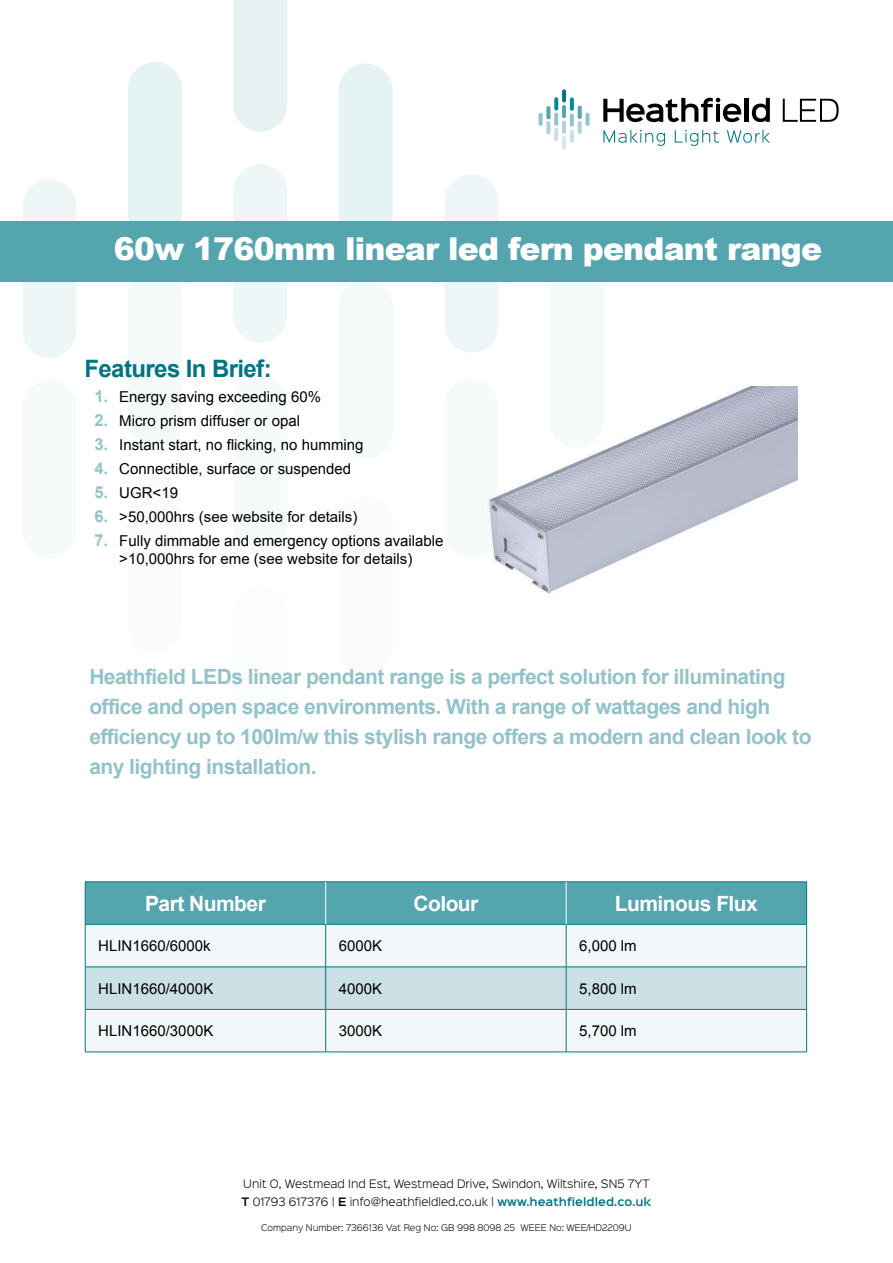
<style>
.page{position:relative;width:893px;height:1263px;background:#fff}
.page>*{position:absolute;margin:0;border:0;box-sizing:border-box;transform-origin:0 0}
.t1{font:900 31.5px "Arial";letter-spacing:-.025em;color:#fff}
.t2{font:700 24px "Arial";letter-spacing:-.025em;color:#007480}
.t3{font:700 21px/30px "Arial";letter-spacing:-.025em;color:#94c2c9}
.t4{font:700 21px "Arial";letter-spacing:-.025em;color:#fff}
.t5{font:15px/18px "Arial";color:#000;text-align:center}
.t6{font:300 10.5px/18px "Sinkin Sans 300";color:#000}
.t7{font:300 8.25px "Sinkin Sans 300";color:#000}
.s1{font-weight:700;font-size:16.5px;color:#94c2c9}
.s2{font-family:"Sinkin Sans 600";font-weight:600}
.s3{font-family:"Sinkin Sans 600";font-weight:600;color:#007480}
</style>
<div class="page">
<div style="left:550px;top:282px;width:53px;height:104px;background:#f4f9f9"></div>
<div style="left:339px;top:64px;width:54px;height:157px;background:#e6f3f4"></div>
<div style="left:339px;top:282px;width:53px;height:176px;background:#f4f9f9"></div>
<svg style="left:445px;top:174px;width:53px;height:179px;background:#eff6f7"></svg>
<svg style="left:23px;top:179px;width:53px;height:179px;background:#eff6f7"></svg>
<div style="left:128px;top:282px;width:54px;height:165px;background:#f4f9f9"></div>
<div style="left:128px;top:62px;width:54px;height:159px;background:#e6f3f4"></div>
<div style="left:233px;top:0;width:54px;height:132px;background:#e6f1f2"></div>
<svg style="left:233px;top:164px;width:54px;height:178px;background:#eff6f7"></svg>
<svg style="left:539px;top:89px;width:50px;height:60px"></svg>
<svg style="left:603px;top:98px;width:138px;height:24px"></svg>
<hr style="left:744px;top:98px;width:4px;height:24px;background:#000">
<svg style="left:752px;top:98px;width:18px;height:24px"></svg>
<svg style="left:783px;top:99px;width:56px;height:23px"></svg>
<svg style="left:603px;top:130px;width:62px;height:16px"></svg>
<svg style="left:675px;top:130px;width:44px;height:16px"></svg>
<svg style="left:727px;top:130px;width:43px;height:13px"></svg>
<img style="left:487px;top:386px;width:310px;height:208px">
<div style="left:0;top:221px;width:893px;height:61px;background:#55a5af"></div>
<div style="left:86px;top:882px;width:720px;height:42px;background:#55a5af"></div>
<div style="left:87px;top:925px;width:719px;height:126px;background:#f2f8f9"></div>
<div style="left:86px;top:968px;width:720px;height:41px;background:#cae0e4"></div>
<hr style="left:85px;top:924px;width:1px;height:43px;background:#007480">
<hr style="left:325px;top:924px;width:1px;height:43px;background:#007480">
<hr style="left:566px;top:924px;width:1px;height:43px;background:#007480">
<hr style="left:806px;top:924px;width:1px;height:43px;background:#007480">
<hr style="left:85px;top:967px;width:241px;height:1px;background:#007480">
<hr style="left:85px;top:967px;width:1px;height:42px;background:#007480">
<hr style="left:326px;top:967px;width:240px;height:1px;background:#007480">
<hr style="left:325px;top:967px;width:1px;height:42px;background:#007480">
<hr style="left:566px;top:967px;width:241px;height:1px;background:#007480">
<hr style="left:566px;top:967px;width:1px;height:42px;background:#007480">
<hr style="left:806px;top:967px;width:1px;height:42px;background:#007480">
<hr style="left:85px;top:1009px;width:241px;height:1px;background:#007480">
<hr style="left:85px;top:1009px;width:1px;height:43px;background:#007480">
<hr style="left:326px;top:1009px;width:240px;height:1px;background:#007480">
<hr style="left:325px;top:1009px;width:1px;height:43px;background:#007480">
<hr style="left:566px;top:1009px;width:241px;height:1px;background:#007480">
<hr style="left:566px;top:1009px;width:1px;height:43px;background:#007480">
<hr style="left:806px;top:1009px;width:1px;height:43px;background:#007480">
<hr style="left:85px;top:1052px;width:241px;height:1px;background:#007480">
<hr style="left:326px;top:1052px;width:240px;height:1px;background:#007480">
<hr style="left:566px;top:1052px;width:241px;height:1px;background:#007480">
<hr style="left:85px;top:881px;width:241px;height:1px;background:#007480">
<hr style="left:85px;top:882px;width:1px;height:42px;background:#007480">
<hr style="left:326px;top:881px;width:240px;height:1px;background:#007480">
<hr style="left:566px;top:881px;width:241px;height:1px;background:#007480">
<hr style="left:806px;top:882px;width:1px;height:42px;background:#007480">
<hr style="left:85px;top:924px;width:241px;height:1px;background:#007480">
<hr style="left:326px;top:924px;width:240px;height:1px;background:#007480">
<hr style="left:566px;top:924px;width:241px;height:1px;background:#007480">
<hr style="left:325px;top:882px;width:1px;height:42px;background:#fff">
<hr style="left:566px;top:882px;width:1px;height:42px;background:#fff">
<h1 class="t1" style="left:114px;top:226px;width:710px">60w 1760mm linear led fern pendant range</h1>
<h2 class="t2" style="left:84px;top:352px;width:189px">Features In Brief:</h2>
<p class="t5" style="left:94px;top:388px;width:228px"><span class="s1">1.</span> Energy saving exceeding 60%</p>
<p class="t5" style="left:94px;top:412px;width:207px"><span class="s1">2.</span> Micro prism diffuser or opal</p>
<p class="t5" style="left:94px;top:436px;width:271px"><span class="s1">3.</span> Instant start, no flicking, no humming</p>
<p class="t5" style="left:94px;top:460px;width:258px"><span class="s1">4.</span> Connectible, surface or suspended</p>
<p class="t5" style="left:94px;top:484px;width:85px"><span class="s1">5.</span> UGR&lt;19</p>
<p class="t5" style="left:94px;top:507px;width:264px"><span class="s1">6.</span> &gt;50,000hrs (see website for details)</p>
<p class="t5" style="left:94px;top:532px;width:351px"><span class="s1">7.</span> Fully dimmable and emergency options available &gt;10,000hrs for eme (see website for details)</p>
<p class="t3" style="left:89px;top:662px;width:724px">Heathfield LEDs linear pendant range is a perfect solution for illuminating office and open space environments. With a range of wattages and high efficiency up to 100lm/w this stylish range offers a modern and clean look to any lighting installation.</p>
<h3 class="t4" style="left:145px;top:889px;width:122px">Part Number</h3>
<h3 class="t4" style="left:413px;top:889px;width:67px">Colour</h3>
<h3 class="t4" style="left:615px;top:889px;width:145px">Luminous Flux</h3>
<p class="t5" style="left:98px;top:937px;width:114px">HLIN1660/6000k</p>
<p class="t5" style="left:339px;top:937px;width:45px">6000K</p>
<p class="t5" style="left:579px;top:937px;width:59px">6,000 lm</p>
<p class="t5" style="left:98px;top:979px;width:117px">HLIN1660/4000K</p>
<p class="t5" style="left:339px;top:979px;width:45px">4000K</p>
<p class="t5" style="left:579px;top:979px;width:59px">5,800 lm</p>
<p class="t5" style="left:98px;top:1022px;width:117px">HLIN1660/3000K</p>
<p class="t5" style="left:339px;top:1022px;width:45px">3000K</p>
<p class="t5" style="left:579px;top:1022px;width:59px">5,700 lm</p>
<p class="t6" style="left:242px;top:1174px;width:411px">Unit O, Westmead Ind Est, Westmead Drive, Swindon, Wiltshire, SN5 7YT<br><span class="s2">T</span> 01793 617376 | <span class="s2">E</span> info@heathfieldled.co.uk | <span class="s3">www.heathfieldled.co.uk</span></p>
<p class="t7" style="left:261px;top:1221px;width:372px">Company Number: 7366136 Vat Reg No: GB 998 8098 25 WEEE No: WEE/HD2209U</p>
</div>
